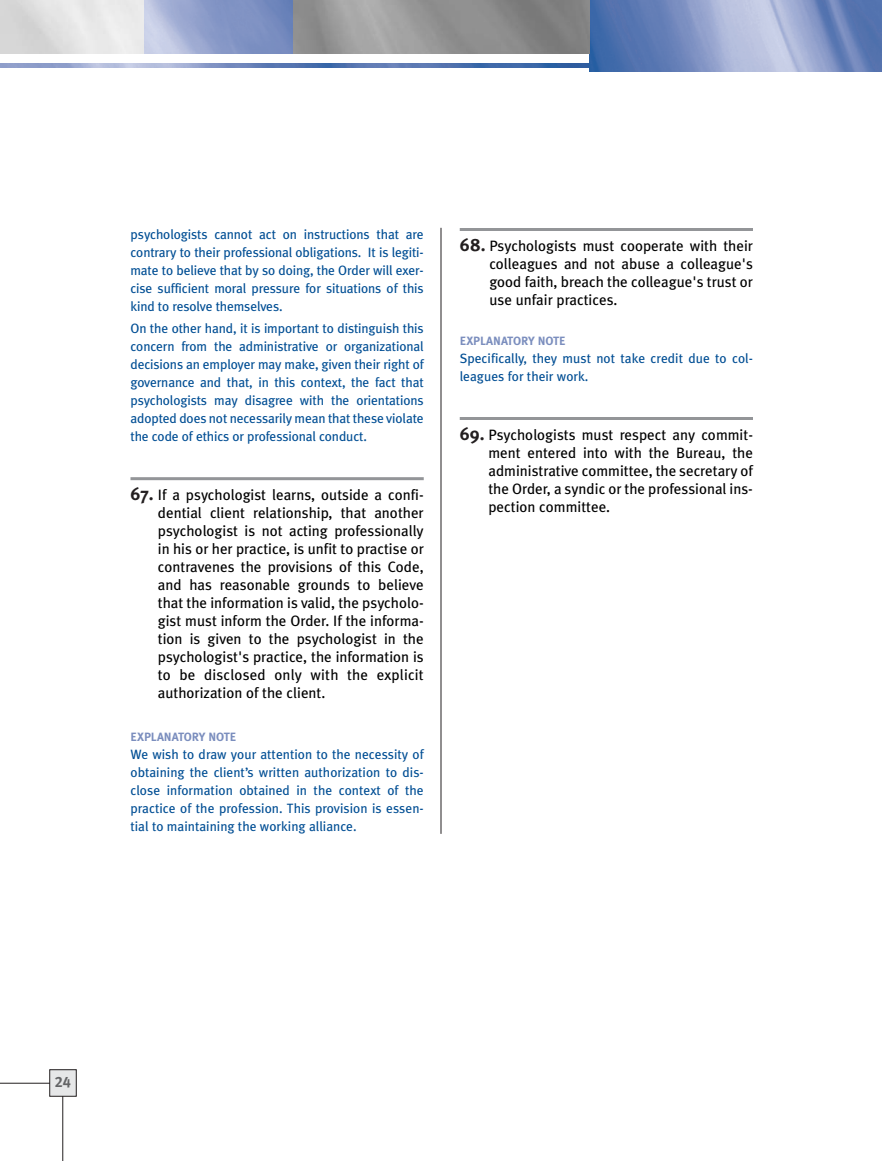
<style>
.page{position:relative;width:882px;height:1161px;background:#fff}
.page>*{position:absolute;margin:0;border:0;box-sizing:border-box;transform-origin:0 0}
.t1{font:15px/18px "Meta Plus";color:#000;text-align:justify}
.t2{font:15px "Meta Plus Bold Caps";color:#636466}
.t3{font:13.5px/18px "Meta Plus";color:#004e94;text-align:justify}
.t4{font:700 12px "Meta Plus";letter-spacing:-.01em;color:#7b8ebe}
.s1{font-weight:700;font-size:18px;color:#231f20}
</style>
<div class="page">
<svg style="left:0;top:1083px;width:63px;height:78px"></svg>
<div style="left:50px;top:1070px;width:26px;height:26px;background:#e6e7e8"></div>
<div style="left:50px;top:1070px;width:27px;height:27px;border:1px solid #231f20"></div>
<img style="left:590px;top:0;width:292px;height:72px">
<img style="left:292px;top:0;width:298px;height:54px">
<img style="left:0;top:63px;width:590px;height:5px">
<img style="left:144px;top:0;width:148px;height:54px">
<hr style="left:441px;top:228px;width:1px;height:606px;background:#231f20">
<hr style="left:130px;top:477px;width:294px;height:3px;background:#939598">
<hr style="left:460px;top:228px;width:293px;height:3px;background:#939598">
<hr style="left:460px;top:417px;width:293px;height:3px;background:#939598">
<p class="t3" style="left:130px;top:226px;width:295px">psychologists cannot act on instructions that are contrary to their professional obligations. It is legiti&shy;mate to believe that by so doing, the Order will exer&shy;cise sufficient moral pressure for situations of this kind to resolve themselves.</p>
<p class="t3" style="left:130px;top:320px;width:295px">On the other hand, it is important to distinguish this concern from the administrative or organizational decisions an employer may make, given their right of governance and that, in this context, the fact that psychologists may disagree with the orientations adopted does not necessarily mean that these violate the code of ethics or professional conduct.</p>
<p class="t1" style="left:158px;top:487px;width:267px;text-indent:-27px"><span class="s1">67.</span> If a psychologist learns, outside a confi&shy;dential client relationship, that another psychologist is not acting professionally in his or her practice, is unfit to practise or contravenes the provisions of this Code, and has reasonable grounds to believe that the information is valid, the psycholo&shy;gist must inform the Order. If the informa&shy;tion is given to the psychologist in the psychologist's practice, the information is to be disclosed only with the explicit authorization of the client.</p>
<p class="t4" style="left:130px;top:732px;width:107px">EXPLANATORY NOTE</p>
<p class="t3" style="left:130px;top:746px;width:295px">We wish to draw your attention to the necessity of obtaining the client’s written authorization to dis&shy;close information obtained in the context of the practice of the profession. This provision is essen&shy;tial to maintaining the working alliance.</p>
<p class="t1" style="left:489px;top:237px;width:265px;text-indent:-30px"><span class="s1">68.</span> Psychologists must cooperate with their colleagues and not abuse a colleague's good faith, breach the colleague's trust or use unfair practices.</p>
<p class="t4" style="left:460px;top:336px;width:107px">EXPLANATORY NOTE</p>
<p class="t3" style="left:460px;top:350px;width:295px">Specifically, they must not take credit due to col&shy;leagues for their work.</p>
<p class="t1" style="left:488px;top:426px;width:266px;text-indent:-29px"><span class="s1">69.</span> Psychologists must respect any commit&shy;ment entered into with the Bureau, the administrative committee, the secretary of the Order, a syndic or the professional ins&shy;pection committee.</p>
<p class="t2" style="left:55px;top:1073px;width:18px">24</p>
</div>
